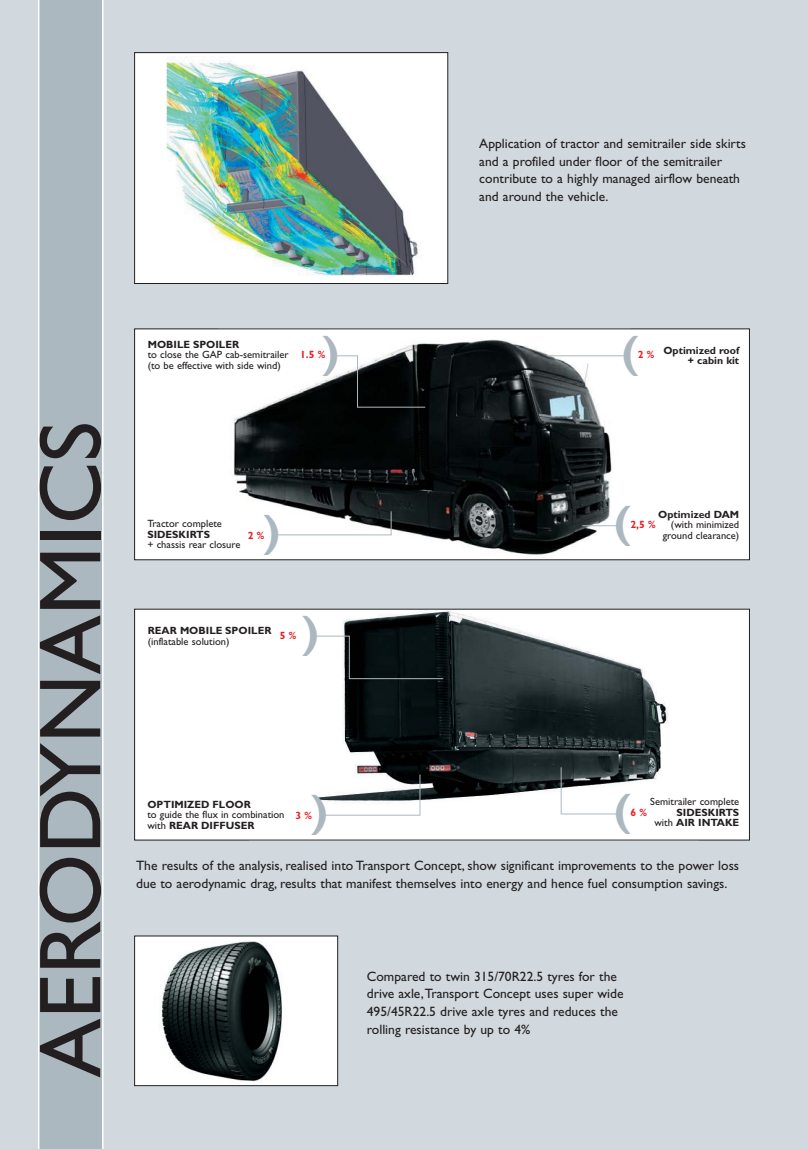
<style>
.page{position:relative;width:808px;height:1149px;background:#fff}
.page>*{position:absolute;margin:0;border:0;box-sizing:border-box;transform-origin:0 0}
.t1{font:88.2px "Gill Sans";color:#231f20}
.t2{font:700 43.65px "Gill Sans";color:#acb8bf}
.t3{font:13.5px/17.7px "Gill Sans";color:#231f20}
.t4{font:10.5px/10.5px "Gill Sans";color:#231f20}
.t5{font:700 10.5px/10.5px "Gill Sans";color:#231f20;text-align:right}
.t6{font:700 10.5px "Gill Sans";color:#ed1e25}
.s1{font-weight:700}
.s2{font-weight:400}
</style>
<div class="page">
<div style="left:0;top:0;width:807px;height:1148px;background:#d2d9de"></div>
<div style="left:38px;top:0;width:64px;height:1148px;background:#acb8bf"></div>
<hr style="left:102px;top:0;width:2px;height:1148px;background:#fff">
<hr style="left:38px;top:0;width:1px;height:1148px;background:#fff">
<div style="left:135px;top:53px;width:313px;height:230px;background:#fff"></div>
<img style="left:166px;top:57px;width:254px;height:219px">
<div style="left:134px;top:52px;width:314px;height:232px;border:1px solid #231f20"></div>
<div style="left:135px;top:935px;width:203px;height:150px;background:#fff"></div>
<img style="left:161px;top:941px;width:121px;height:140px">
<div style="left:134px;top:935px;width:204px;height:150px;border:1px solid #231f20"></div>
<div style="left:135px;top:329px;width:614px;height:230px;background:#fff"></div>
<img style="left:233px;top:339px;width:394px;height:216px">
<svg style="left:333px;top:355px;width:93px;height:53px;background:#2e3131"></svg>
<hr style="left:547px;top:355px;width:79px;height:1px;background:#acb8bf">
<svg style="left:274px;top:510px;width:118px;height:25px"></svg>
<hr style="left:582px;top:525px;width:40px;height:1px;background:#acb8bf">
<div style="left:135px;top:609px;width:614px;height:230px;background:#fff"></div>
<img style="left:314px;top:610px;width:355px;height:206px">
<svg style="left:313px;top:635px;width:131px;height:44px"></svg>
<svg style="left:560px;top:766px;width:59px;height:48px"></svg>
<svg style="left:322px;top:773px;width:99px;height:42px"></svg>
<p class="t3" style="left:479px;top:136px;width:268px">Application of tractor and semitrailer side skirts and a profiled under floor of the semitrailer contribute to a highly managed airflow beneath and around the vehicle.</p>
<h1 class="t1" style="left:40px;top:1077px;width:657px;rotate:-90deg">AERODYNAMICS</h1>
<h2 class="t2" style="left:322px;top:336px;width:18px">)</h2>
<h2 class="t2" style="left:622px;top:336px;width:18px">(</h2>
<p class="t5" style="left:148px;top:340px;width:93px">MOBILE SPOILER</p>
<p class="t4" style="left:148px;top:350px;width:142px">to close the GAP cab-semitrailer (to be effective with side wind)</p>
<p class="t6" style="left:300px;top:351px;width:27px">1.5 %</p>
<p class="t6" style="left:638px;top:351px;width:18px">2 %</p>
<p class="t5" style="left:663px;top:346px;width:77px">Optimized roof + cabin kit</p>
<p class="t4" style="left:147px;top:519px;width:76px">Tractor complete</p>
<p class="t5" style="left:147px;top:530px;width:64px">SIDESKIRTS</p>
<p class="t4" style="left:147px;top:540px;width:95px">+ chassis rear closure</p>
<h2 class="t2" style="left:264px;top:515px;width:18px">)</h2>
<p class="t6" style="left:248px;top:531px;width:18px">2 %</p>
<p class="t5" style="left:148px;top:626px;width:125px">REAR MOBILE SPOILER</p>
<p class="t4" style="left:148px;top:636px;width:83px">(inflatable solution)</p>
<h2 class="t2" style="left:302px;top:616px;width:18px">)</h2>
<p class="t6" style="left:280px;top:631px;width:18px">5 %</p>
<h2 class="t2" style="left:614px;top:506px;width:18px">(</h2>
<p class="t5" style="left:658px;top:510px;width:83px">Optimized DAM</p>
<p class="t4" style="left:663px;top:520px;width:78px;text-align:right">(with minimized ground clearance)</p>
<p class="t6" style="left:630px;top:521px;width:27px">2,5 %</p>
<h2 class="t2" style="left:614px;top:793px;width:18px">(</h2>
<p class="t4" style="left:650px;top:797px;width:90px">Semitrailer complete</p>
<h2 class="t2" style="left:311px;top:795px;width:18px">)</h2>
<p class="t3" style="left:136px;top:858px;width:604px">The results of the analysis, realised into Transport Concept, show significant improvements to the power loss due to aerodynamic drag, results that manifest themselves into energy and hence fuel consumption savings.</p>
<p class="t5" style="left:147px;top:799px;width:105px">OPTIMIZED FLOOR</p>
<p class="t4" style="left:147px;top:810px;width:139px">to guide the flux in combination with <span class="s1">REAR DIFFUSER</span></p>
<p class="t5" style="left:654px;top:808px;width:86px">SIDESKIRTS<br><span class="s2">with</span> AIR INTAKE</p>
<p class="t6" style="left:296px;top:811px;width:18px">3 %</p>
<p class="t6" style="left:630px;top:808px;width:18px">6 %</p>
<p class="t3" style="left:367px;top:968px;width:258px">Compared to twin 315/70R22.5 tyres for the drive axle,Transport Concept uses super wide 495/45R22.5 drive axle tyres and reduces the rolling resistance by up to 4%</p>
</div>
